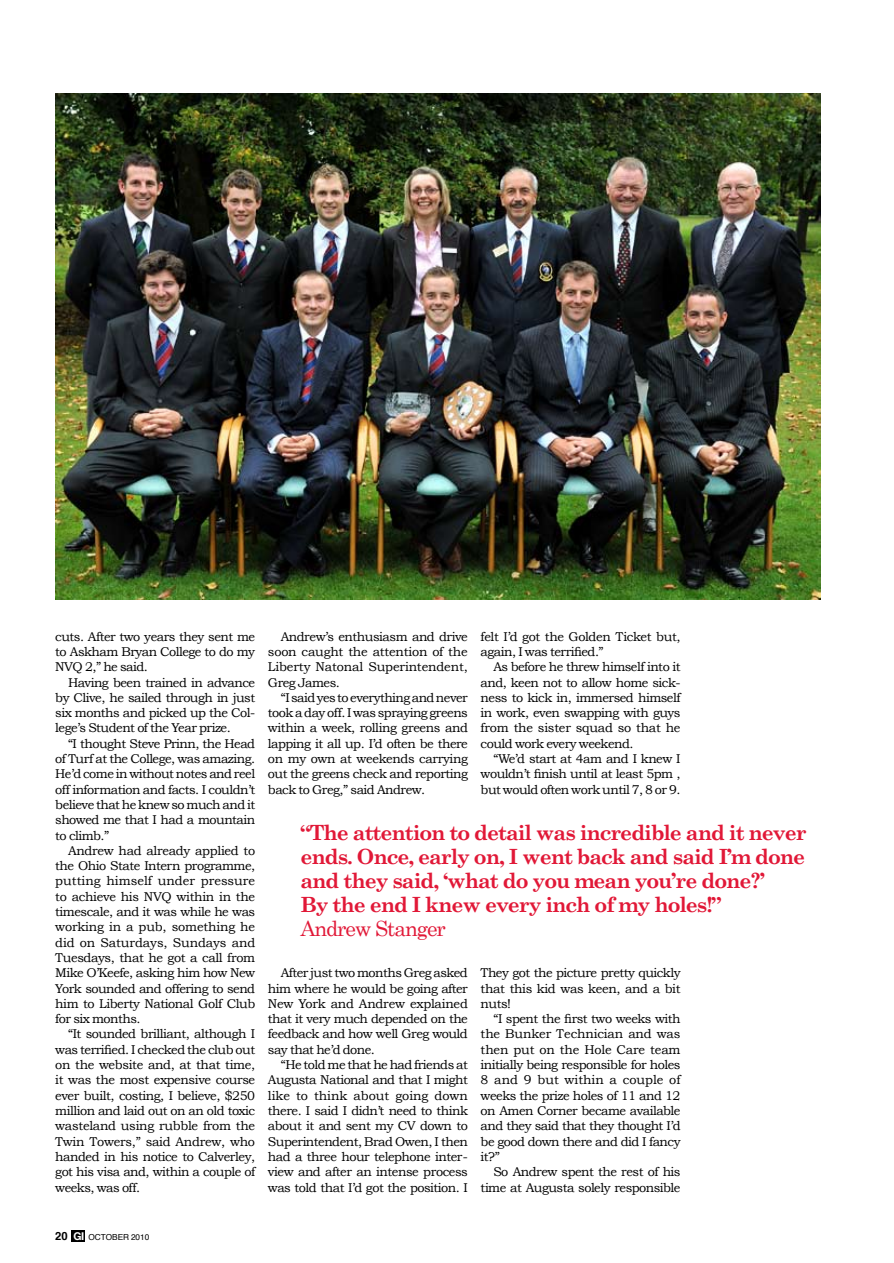
<style>
.page{position:relative;width:894px;height:1263px;background:#fff}
.page>*{position:absolute;margin:0;border:0;box-sizing:border-box;transform-origin:0 0}
.t1{font:700 21px/24px "Century Schoolbook";letter-spacing:-.05em;color:#e11837}
.t2{font:21px "Century Schoolbook";letter-spacing:-.05em;color:#e11837}
.t3{font:12.75px/15.3px "Bookman Old Style";letter-spacing:-.04em;color:#000;text-align:justify}
.t4{font:8.25px "Helvetica";color:#000}
.s1{font-weight:700;font-size:11.25px}
.s2{font-family:"Helvetica Neue";font-weight:700;font-size:10.8px;color:#fff}
</style>
<div class="page">
<div style="left:71px;top:1230px;width:14px;height:11px;background:#000"></div>
<img style="left:55px;top:94px;width:766px;height:505px">
<p class="t3" style="left:55px;top:629px;width:201px">cuts. After two years they sent me to Askham Bryan College to do my NVQ 2,” he said.</p>
<p class="t3" style="left:55px;top:674px;width:201px;text-indent:13px">Having been trained in advance by Clive, he sailed through in just six months and picked up the Col&shy;lege’s Student of the Year prize.</p>
<p class="t3" style="left:55px;top:736px;width:201px;text-indent:13px">“I thought Steve Prinn, the Head of Turf at the College, was amazing.<br>He’d come in without notes and reel off information and facts. I couldn’t believe that he knew so much and it showed me that I had a mountain to climb.”</p>
<p class="t3" style="left:55px;top:843px;width:201px;text-indent:13px">Andrew had already applied to the Ohio State Intern programme, putting himself under pressure to achieve his NVQ within in the timescale, and it was while he was working in a pub, something he did on Saturdays, Sundays and Tuesdays, that he got a call from Mike O’Keefe, asking him how New York sounded and offering to send him to Liberty National Golf Club for six months.</p>
<p class="t3" style="left:55px;top:1026px;width:201px;text-indent:13px">“It sounded brilliant, although I was terrified. I checked the club out on the website and, at that time, it was the most expensive course ever built, costing, I believe, $250 million and laid out on an old toxic wasteland using rubble from the Twin Towers,” said Andrew, who handed in his notice to Calverley, got his visa and, within a couple of weeks, was off.</p>
<p class="t3" style="left:268px;top:629px;width:201px;text-indent:13px">Andrew’s enthusiasm and drive soon caught the attention of the Liberty Natonal Superintendent, Greg James.</p>
<p class="t3" style="left:268px;top:690px;width:201px;text-indent:13px">“I said yes to everything and never took a day off. I was spraying greens within a week, rolling greens and lapping it all up. I’d often be there on my own at weekends carrying out the greens check and reporting back to Greg,” said Andrew.</p>
<p class="t3" style="left:480px;top:629px;width:201px">felt I’d got the Golden Ticket but, again, I was terrified.”</p>
<p class="t3" style="left:480px;top:659px;width:201px;text-indent:13px">As before he threw himself into it and, keen not to allow home sick&shy;ness to kick in, immersed himself in work, even swapping with guys from the sister squad so that he could work every weekend.</p>
<p class="t3" style="left:480px;top:751px;width:201px;text-indent:13px">“We’d start at 4am and I knew I wouldn’t finish until at least 5pm , but would often work until 7, 8 or 9.</p>
<h1 class="t1" style="left:300px;top:820px;width:508px">“The attention to detail was incredible and it never ends. Once, early on, I went back and said I’m done and they said, ‘what do you mean you’re done?’<br>By the end I knew every inch of my holes!”</h1>
<h1 class="t2" style="left:300px;top:915px;width:147px">Andrew Stanger</h1>
<p class="t3" style="left:268px;top:965px;width:201px;text-indent:13px">After just two months Greg asked him where he would be going after New York and Andrew explained that it very much depended on the feedback and how well Greg would say that he’d done.</p>
<p class="t3" style="left:268px;top:1057px;width:201px;text-indent:13px">“He told me that he had friends at Augusta National and that I might like to think about going down there. I said I didn’t need to think about it and sent my CV down to Superintendent, Brad Owen, I then had a three hour telephone inter&shy;view and after an intense process was told that I’d got the position. I</p>
<p class="t3" style="left:480px;top:965px;width:201px">They got the picture pretty quickly that this kid was keen, and a bit nuts!</p>
<p class="t3" style="left:480px;top:1011px;width:201px;text-indent:13px">“I spent the first two weeks with the Bunker Technician and was then put on the Hole Care team initially being responsible for holes 8 and 9 but within a couple of weeks the prize holes of 11 and 12 on Amen Corner became available and they said that they thought I’d be good down there and did I fancy it?”</p>
<p class="t3" style="left:480px;top:1164px;width:201px;text-align:right">So Andrew spent the rest of his time at Augusta solely responsible</p>
<p class="t4" style="left:55px;top:1231px;width:96px"><span class="s1">20</span> <span class="s2">GI</span> OCTOBER 2010</p>
</div>
